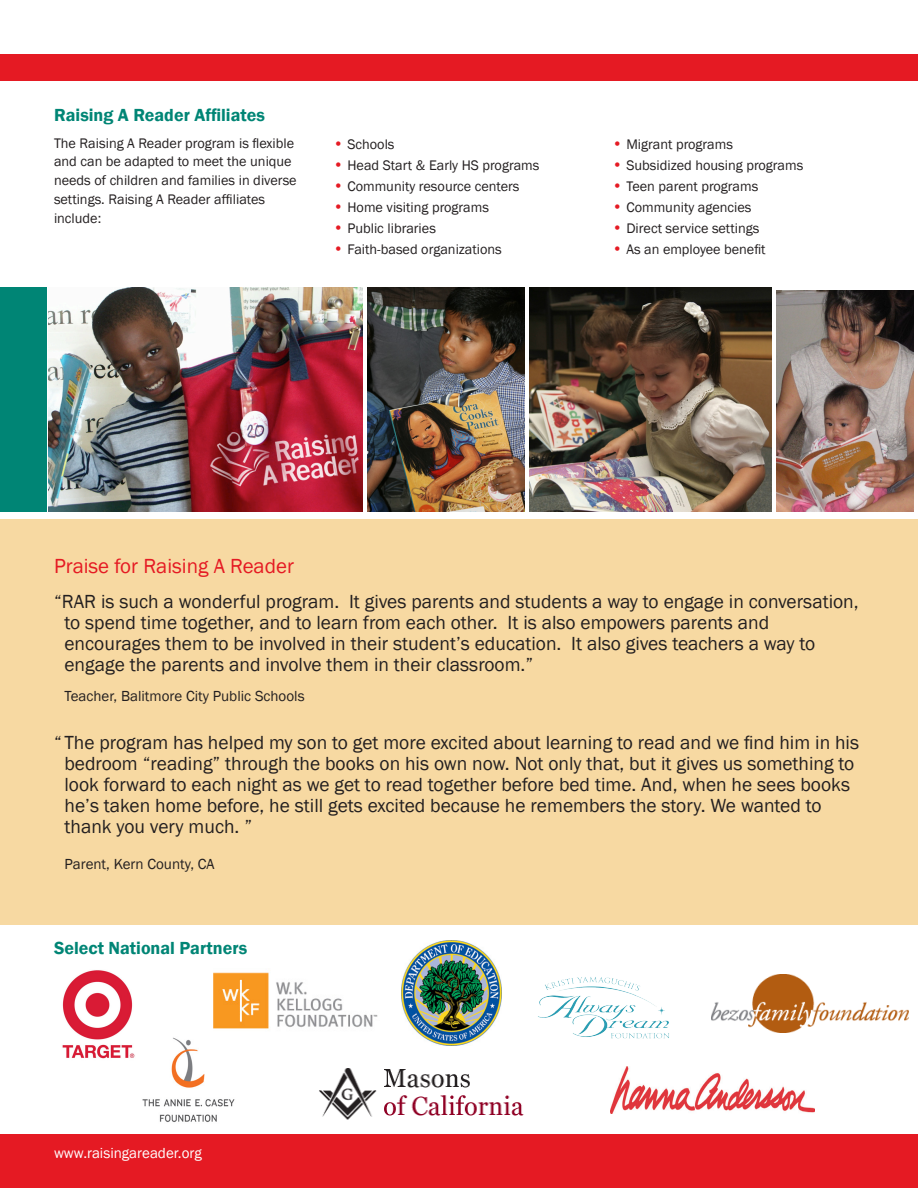
<style>
.page{position:relative;width:918px;height:1188px;background:#fff}
.page>*{position:absolute;margin:0;border:0;box-sizing:border-box;transform-origin:0 0}
.main_header{font:21px "Franklin Gothic";color:#e51a23}
.pull_quote{font:19.5px/21px "Franklin Gothic";color:#231f20}
.sub_header{font:600 18px "Franklin Gothic";color:#008575}
.quote_attribute{font:15px "Franklin Gothic";color:#231f20}
.body_copy{font:15px "Franklin Gothic";color:#fff}
.bulleted_list{font:14.25px "Franklin Gothic";color:#231f20}
.body_copy-2{font:14.25px/18.8px "Franklin Gothic";color:#231f20}
.s1{font-size:15.75px;color:#e51a23}
</style>
<div class="page">
<div style="left:0;top:519px;width:918px;height:405px;background:#f7d9a2"></div>
<div style="left:0;top:287px;width:46px;height:225px;background:#008575"></div>
<div style="left:0;top:54px;width:918px;height:27px;background:#e51a23"></div>
<div style="left:0;top:1134px;width:918px;height:54px;background:#e51a23"></div>
<img style="left:368px;top:287px;width:156px;height:225px">
<img style="left:529px;top:287px;width:242px;height:225px">
<img style="left:49px;top:287px;width:314px;height:225px">
<img style="left:62px;top:970px;width:73px;height:89px">
<img style="left:611px;top:1066px;width:204px;height:47px">
<img style="left:319px;top:1068px;width:205px;height:52px">
<img style="left:142px;top:1037px;width:93px;height:85px">
<img style="left:402px;top:941px;width:99px;height:104px">
<img style="left:712px;top:974px;width:196px;height:59px">
<img style="left:538px;top:977px;width:131px;height:62px">
<img style="left:777px;top:291px;width:137px;height:221px">
<img style="left:213px;top:972px;width:165px;height:57px">
<p class="sub_header" style="left:54px;top:104px;width:212px">Raising A Reader Affiliates</p>
<p class="body_copy-2" style="left:54px;top:134px;width:244px">The Raising A Reader program is flexible and can be adapted to meet the unique needs of children and families in diverse settings. Raising A Reader affiliates include:</p>
<p class="bulleted_list" style="left:333px;top:135px;width:63px"><span class="s1">•</span> Schools</p>
<p class="bulleted_list" style="left:333px;top:156px;width:208px"><span class="s1">•</span> Head Start &amp; Early HS programs</p>
<p class="bulleted_list" style="left:333px;top:177px;width:188px"><span class="s1">•</span> Community resource centers</p>
<p class="bulleted_list" style="left:333px;top:198px;width:157px"><span class="s1">•</span> Home visiting programs</p>
<p class="bulleted_list" style="left:333px;top:219px;width:104px"><span class="s1">•</span> Public libraries</p>
<p class="bulleted_list" style="left:333px;top:240px;width:170px"><span class="s1">•</span> Faith-based organizations</p>
<p class="bulleted_list" style="left:612px;top:135px;width:123px"><span class="s1">•</span> Migrant programs</p>
<p class="bulleted_list" style="left:612px;top:156px;width:193px"><span class="s1">•</span> Subsidized housing programs</p>
<p class="bulleted_list" style="left:612px;top:177px;width:148px"><span class="s1">•</span> Teen parent programs</p>
<p class="bulleted_list" style="left:612px;top:198px;width:141px"><span class="s1">•</span> Community agencies</p>
<p class="bulleted_list" style="left:612px;top:219px;width:149px"><span class="s1">•</span> Direct service settings</p>
<p class="bulleted_list" style="left:612px;top:240px;width:155px"><span class="s1">•</span> As an employee benefit</p>
<p class="main_header" style="left:54px;top:553px;width:241px">Praise for Raising A Reader</p>
<p class="pull_quote" style="left:64px;top:591px;width:796px;text-indent:-10px">“RAR is such a wonderful program. It gives parents and students a way to engage in conversation, to spend time together, and to learn from each other. It is also empowers parents and encourages them to be involved in their student’s education. It also gives teachers a way to engage the parents and involve them in their classroom.”</p>
<p class="quote_attribute" style="left:64px;top:686px;width:242px">Teacher, Balitmore City Public Schools</p>
<p class="pull_quote" style="left:64px;top:732px;width:796px;text-indent:-10px">“ The program has helped my son to get more excited about learning to read and we find him in his bedroom “reading” through the books on his own now. Not only that, but it gives us something to look forward to each night as we get to read together before bed time. And, when he sees books he’s taken home before, he still gets excited because he remembers the story. We wanted to thank you very much. ”</p>
<p class="quote_attribute" style="left:64px;top:854px;width:152px">Parent, Kern County, CA</p>
<p class="sub_header" style="left:54px;top:937px;width:195px">Select National Partners</p>
<p class="body_copy" style="left:54px;top:1144px;width:149px">www.raisingareader.org</p>
</div>
